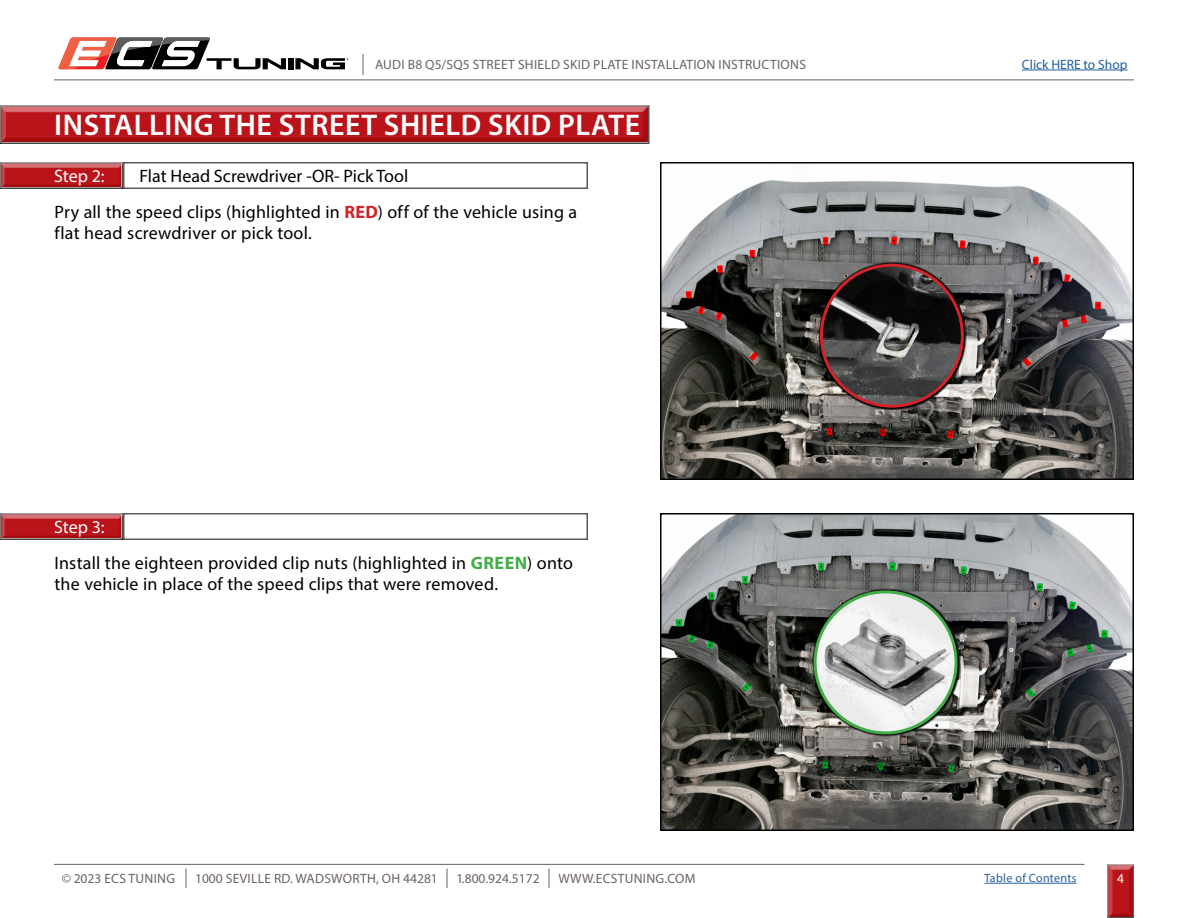
<style>
.page{position:relative;width:1188px;height:918px;background:#fff}
.page>*{position:absolute;margin:0;border:0;box-sizing:border-box;transform-origin:0 0}
.t1{font:600 30px "Myriad Pro";letter-spacing:.02em;color:#fff}
.t2{font:18px/21.6px "Myriad Pro";letter-spacing:.01em;color:#000}
.t3{font:18px "Myriad Pro";letter-spacing:-.005em;color:#fff}
.t4{font:13.5px "Myriad Pro";letter-spacing:.02em;color:#6c6361}
.t5{font:13.5px "Myriad Pro";color:#215e9e}
.t6{font:13.5px "Myriad Pro";color:#6c6361}
.t7{font:13.5px "Myriad Pro";color:#fff}
.t8{font:12px "Myriad Pro";letter-spacing:.025em;color:#215e9e}
.s1{font-weight:700;color:#d2232a}
.s2{font-weight:700;color:#41ad49}
</style>
<div class="page">
<div style="left:288px;top:58px;width:5px;height:11px;background:#000"></div>
<svg style="left:58px;top:38px;width:228px;height:31px"></svg>
<svg style="left:295px;top:58px;width:54px;height:11px"></svg>
<hr style="left:54px;top:80px;width:1080px;height:1px;background:#6c6361">
<svg style="left:363px;top:54px;width:1px;height:21px"></svg>
<hr style="left:1022px;top:70px;width:106px;height:1px;background:#215e9e">
<div style="left:1101px;top:861px;width:39px;height:57px;background:#000;opacity:.75"></div>
<hr style="left:984px;top:883px;width:93px;height:1px;background:#215e9e">
<hr style="left:54px;top:864px;width:1030px;height:1px;background:#6c6361">
<svg style="left:549px;top:868px;width:1px;height:20px"></svg>
<svg style="left:186px;top:868px;width:1px;height:20px"></svg>
<svg style="left:447px;top:868px;width:1px;height:20px"></svg>
<div style="left:0;top:159px;width:129px;height:30px;background:#000;opacity:.75"></div>
<div style="left:0;top:510px;width:129px;height:30px;background:#000;opacity:.75"></div>
<div style="left:0;top:101px;width:657px;height:43px;background:#000;opacity:.75"></div>
<img style="left:663px;top:180px;width:468px;height:297px">
<div style="left:660px;top:162px;width:474px;height:318px;border:2px solid #000"></div>
<img style="left:663px;top:516px;width:468px;height:312px">
<div style="left:660px;top:513px;width:474px;height:318px;border:2px solid #000"></div>
<svg style="left:811px;top:588px;width:149px;height:149px"></svg>
<img style="left:815px;top:592px;width:141px;height:141px;border-radius:70px">
<div style="left:814px;top:590px;width:144px;height:144px;border:3px solid #41ad49;border-radius:50%"></div>
<svg style="left:817px;top:261px;width:149px;height:149px"></svg>
<img style="left:821px;top:265px;width:141px;height:141px;border-radius:70px">
<div style="left:820px;top:264px;width:144px;height:144px;border:3px solid #d2232a;border-radius:50%"></div>
<p class="t4" style="left:375px;top:56px;width:432px">AUDI B8 Q5/SQ5 STREET SHIELD SKID PLATE INSTALLATION INSTRUCTIONS</p>
<p class="t5" style="left:1022px;top:56px;width:107px">Click HERE to Shop</p>
<h1 class="t1" style="left:54px;top:106px;width:587px">INSTALLING THE STREET SHIELD SKID PLATE</h1>
<p class="t3" style="left:54px;top:164px;width:52px">Step 2:</p>
<p class="t2" style="left:140px;top:164px;width:270px">Flat Head Screwdriver -OR- Pick Tool</p>
<p class="t2" style="left:54px;top:200px;width:524px">Pry all the speed clips (highlighted in <span class="s1">RED</span>) off of the vehicle using a flat head screwdriver or pick tool.</p>
<p class="t3" style="left:54px;top:515px;width:52px">Step 3:</p>
<p class="t2" style="left:54px;top:551px;width:520px">Install the eighteen provided clip nuts (highlighted in <span class="s2">GREEN</span>) onto the vehicle in place of the speed clips that were removed.</p>
<p class="t4" style="left:62px;top:870px;width:115px">© 2023 ECS TUNING</p>
<p class="t4" style="left:195px;top:870px;width:244px">1000 SEVILLE RD. WADSWORTH, OH 44281</p>
<p class="t6" style="left:456px;top:870px;width:85px">1.800.924.5172</p>
<p class="t4" style="left:558px;top:870px;width:139px">WWW.ECSTUNING.COM</p>
<p class="t8" style="left:984px;top:871px;width:94px">Table of Contents</p>
<p class="t7" style="left:1117px;top:870px;width:8px">4</p>
</div>
